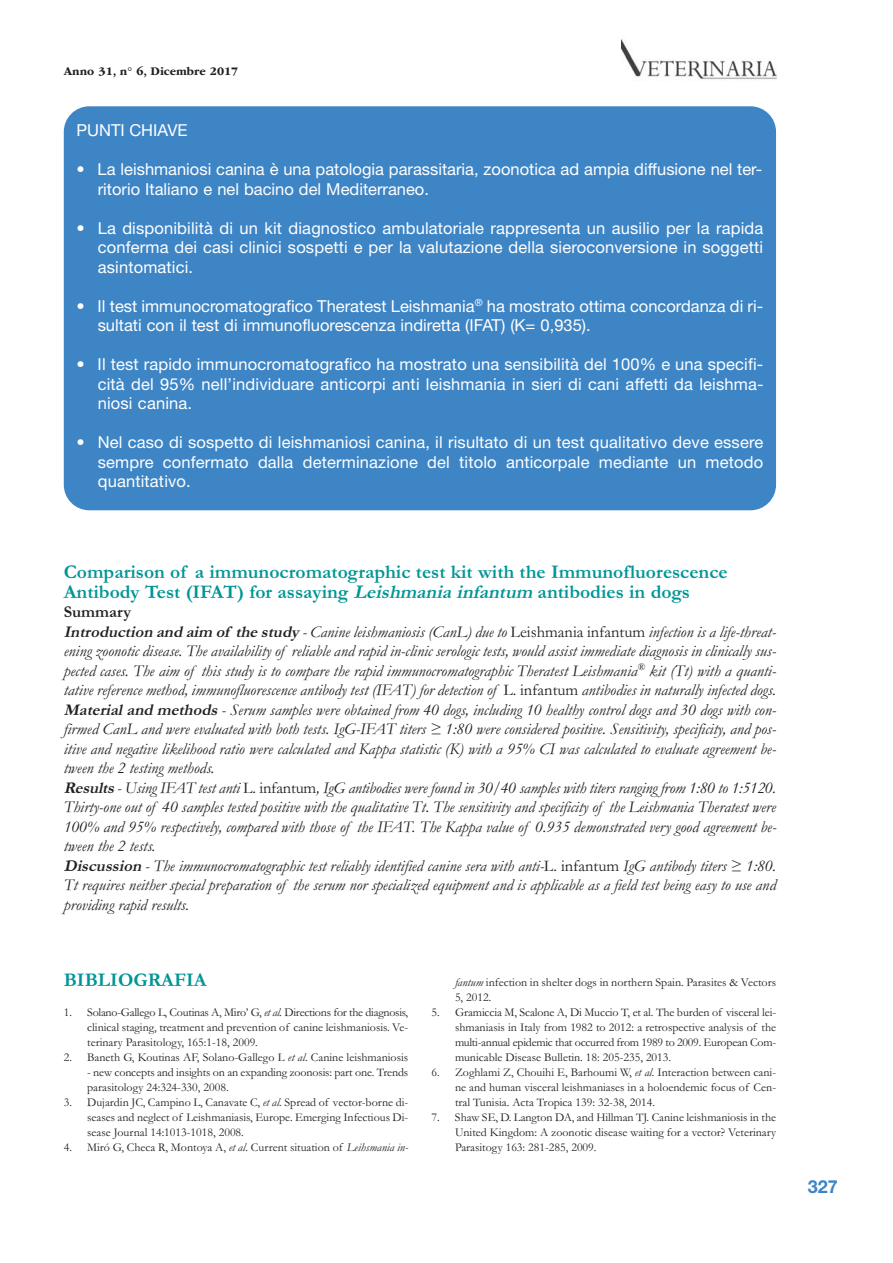
<style>
.page{position:relative;width:893px;height:1263px;background:#fff}
.page>*{position:absolute;margin:0;border:0;box-sizing:border-box;transform-origin:0 0}
.t1{font:700 19.5px/19.5px "Garamond";color:#009595}
.t2{font:700 18px "Helvetica Neue LT Std";color:#3e85c6}
.t3{font:italic 16.5px/19.5px "Garamond";color:#231f20}
.t4{font:16.5px/19.5px "Helvetica Neue LT Std";color:#fff;text-align:justify}
.t5{font:12px/15px "Garamond";color:#231f20;text-align:justify}
.t6{font:700 12px "ITC Garamond Std";color:#231f20}
.s1{font-style:italic}
.s2{font-weight:700;font-style:normal}
.s3{font-weight:700}
.s4{font-style:normal}
</style>
<div class="page">
<img style="left:622px;top:40px;width:155px;height:40px">
<div style="left:64px;top:106px;width:712px;height:404px;background:#3e85c6;border-radius:26px"></div>
<p class="t6" style="left:64px;top:66px;width:176px">Anno 31, n° 6, Dicembre 2017</p>
<p class="t4" style="left:77px;top:122px;width:113px">PUNTI CHIAVE</p>
<p class="t4" style="left:98px;top:161px;width:666px;text-indent:-21px">• La leishmaniosi canina è una patologia parassitaria, zoonotica ad ampia diffusione nel ter&shy;ritorio Italiano e nel bacino del Mediterraneo.</p>
<p class="t4" style="left:98px;top:220px;width:667px;text-indent:-21px">• La disponibilità di un kit diagnostico ambulatoriale rappresenta un ausilio per la rapida conferma dei casi clinici sospetti e per la valutazione della sieroconversione in soggetti asintomatici.</p>
<p class="t4" style="left:98px;top:298px;width:667px;text-indent:-21px">• Il test immunocromatografico Theratest Leishmania<sup>®</sup> ha mostrato ottima concordanza di ri&shy;sultati con il test di immunofluorescenza indiretta (IFAT) (K= 0,935).</p>
<p class="t4" style="left:98px;top:356px;width:667px;text-indent:-21px">• Il test rapido immunocromatografico ha mostrato una sensibilità del 100% e una specifi&shy;cità del 95% nell’individuare anticorpi anti leishmania in sieri di cani affetti da leishma&shy;niosi canina.</p>
<p class="t4" style="left:98px;top:434px;width:667px;text-indent:-21px">• Nel caso di sospetto di leishmaniosi canina, il risultato di un test qualitativo deve essere sempre confermato dalla determinazione del titolo anticorpale mediante un metodo quantitativo.</p>
<p class="t1" style="left:64px;top:564px;width:665px">Comparison of a immunocromatographic test kit with the Immunofluorescence<br>Antibody Test (IFAT) for assaying <span class="s1">Leishmania infantum</span>antibodies in dogs</p>
<p class="t3" style="left:64px;top:604px;width:714px"><span class="s2">Summary<br></span><span class="s3">Introduction and aim of the study</span> - Canine leishmaniosis (CanL) due to <span class="s4">Leishmania infantum</span> infection is a life-threat&shy;ening zoonotic disease. The availability of reliable and rapid in-clinic serologic tests, would assist immediate diagnosis in clinically sus&shy;pected cases. The aim of this study is to compare the rapid immunocromatographic Theratest Leishmania<sup>®</sup> kit (Tt) with a quanti&shy;tative reference method, immunofluorescence antibody test (IFAT) for detection of <span class="s4">L. infantum</span> antibodies in naturally infected dogs.<br><span class="s3">Materialand methods</span>- Serum samples were obtained from 40 dogs, including 10 healthy control dogs and 30 dogs with con&shy;firmed CanL and were evaluated with both tests. IgG-IFAT titers ≥ 1:80 were considered positive. Sensitivity, specificity, and pos&shy;itive and negative likelihood ratio were calculated and Kappa statistic (K) with a 95% CI was calculated to evaluate agreement be&shy;tween the 2 testing methods.<br><span class="s3">Results</span>- Using IFAT test anti <span class="s4">L. infantum</span>, IgG antibodies were found in 30/40 samples with titers ranging from 1:80 to 1:5120.<br>Thirty-one out of 40 samples tested positive with the qualitative Tt. The sensitivity and specificity of the Leishmania Theratest were 100% and 95% respectively, compared with those of the IFAT. The Kappa value of 0.935 demonstrated very good agreement be&shy;tween the 2 tests.<br><span class="s3">Discussion</span>- The immunocromatographic test reliably identified canine sera with anti-<span class="s4">L. infantum</span> IgG antibody titers ≥ 1:80.<br>Tt requires neither special preparation of the serum nor specialized equipment and is applicable as a field test being easy to use and providing rapid results.</p>
<p class="t1" style="left:64px;top:971px;width:144px">BIBLIOGRAFIA</p>
<p class="t5" style="left:87px;top:1006px;width:323px;text-indent:-23px">1. Solano-Gallego L, Coutinas A, Miro’ G, <span class="s1">et al.</span> Directions for the diagnosis, clinical staging, treatment and prevention of canine leishmaniosis. Ve&shy;terinary Parasitology, 165:1-18, 2009.</p>
<p class="t5" style="left:64px;top:1051px;width:346px">2. Baneth G, Koutinas AF, Solano-Gallego L <span class="s1">et al</span>. Canine leishmaniosis</p>
<p class="t5" style="left:87px;top:1066px;width:323px">- new concepts and insights on an expanding zoonosis: part one. Trends parasitology 24:324-330, 2008.</p>
<p class="t5" style="left:87px;top:1096px;width:323px;text-indent:-23px">3. Dujardin JC, Campino L, Canavate C, <span class="s1">et al</span>. Spread of vector-borne di&shy;seases and neglect of Leishmaniasis, Europe. Emerging Infectious Di&shy;sease Journal 14:1013-1018, 2008.</p>
<p class="t5" style="left:64px;top:1141px;width:346px">4. Miró G, Checa R, Montoya A, <span class="s1">et al</span>. Current situation of <span class="s1">Leihsmania in-</span></p>
<p class="t5" style="left:455px;top:976px;width:323px"><span class="s1">fantum</span> infection in shelter dogs in northern Spain. Parasites &amp; Vectors<br>5, 2012.</p>
<p class="t5" style="left:455px;top:1006px;width:323px;text-indent:-23px">5. Gramiccia M, Scalone A, Di Muccio T, et al. The burden of visceral lei&shy;shmaniasis in Italy from 1982 to 2012: a retrospective analysis of the multi-annual epidemic that occurred from 1989 to 2009. European Com&shy;municable Disease Bulletin<span class="s1">.</span> 18: 205-235, 2013.</p>
<p class="t5" style="left:455px;top:1066px;width:323px;text-indent:-23px">6. Zoghlami Z, Chouihi E, Barhoumi W, <span class="s1">et al</span>. Interaction between cani&shy;ne and human visceral leishmaniases in a holoendemic focus of Cen&shy;tral Tunisia. Acta Tropica 139: 32-38, 2014.</p>
<p class="t5" style="left:455px;top:1111px;width:323px;text-indent:-23px">7. Shaw SE, D. Langton DA, and Hillman TJ. Canine leishmaniosis in the United Kingdom: A zoonotic disease waiting for a vector? Veterinary Parasitogy 163: 281-285, 2009.</p>
<p class="t2" style="left:808px;top:1180px;width:32px">327</p>
</div>
